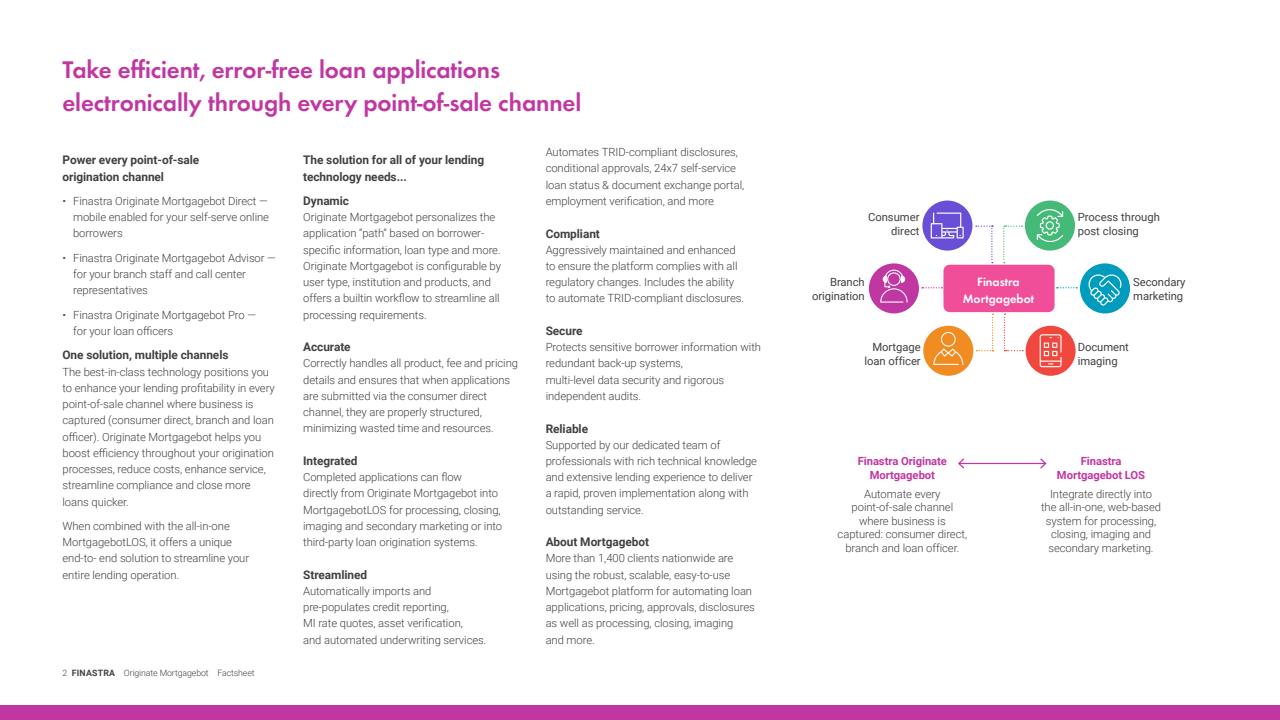
<style>
.page{position:relative;width:1280px;height:720px;background:#fff}
.page>*{position:absolute;margin:0;border:0;box-sizing:border-box;transform-origin:0 0}
.t1{font:600 25px/32.5px "Futura EF";letter-spacing:-.005em;color:#c137a2}
.t2{font:600 12.5px/16.2px "Futura EF";color:#fff;text-align:center}
.t3{font:700 11.88px/16.2px "Roboto";letter-spacing:-.005em;color:#414141}
.t4{font:300 11.25px/16.2px "Roboto";letter-spacing:-.005em;color:#414141}
.t5{font:11.25px/13.5px "Roboto";letter-spacing:-.005em;color:#414141;text-align:right}
.t6{font:700 11.25px/13.5px "Roboto";letter-spacing:-.005em;color:#c137a2;text-align:center}
.t7{font:300 8.75px "Roboto";letter-spacing:-.01em;color:#414141}
.s1{font-weight:700}
</style>
<div class="page">
<div style="left:0;top:705px;width:1280px;height:15px;background:#c137a2"></div>
<div style="left:869px;top:263px;width:50px;height:50px;background:#c137a2;border-radius:50%"></div>
<svg style="left:880px;top:270px;width:28px;height:33px"></svg>
<div style="left:923px;top:326px;width:50px;height:50px;background:#f08c22;border-radius:50%"></div>
<svg style="left:933px;top:332px;width:30px;height:33px"></svg>
<div style="left:922px;top:201px;width:50px;height:50px;background:#694ed6;border-radius:50%"></div>
<svg style="left:931px;top:213px;width:33px;height:25px"></svg>
<div style="left:1080px;top:263px;width:50px;height:50px;background:#009cbd;border-radius:50%"></div>
<svg style="left:1088px;top:274px;width:34px;height:32px"></svg>
<div style="left:1025px;top:201px;width:50px;height:50px;background:#44b978;border-radius:50%"></div>
<svg style="left:1037px;top:209px;width:26px;height:33px"></svg>
<div style="left:1026px;top:326px;width:50px;height:50px;background:#f0483e;border-radius:50%"></div>
<svg style="left:1040px;top:334px;width:22px;height:33px"></svg>
<div style="left:943px;top:265px;width:112px;height:47px;background:#f04e98;border-radius:6px"></div>
<svg style="left:976px;top:226px;width:17px;height:37px"></svg>
<svg style="left:977px;top:314px;width:17px;height:37px"></svg>
<svg style="left:1003px;top:226px;width:20px;height:37px"></svg>
<svg style="left:1004px;top:314px;width:19px;height:37px"></svg>
<svg style="left:922px;top:287px;width:20px;height:1px"></svg>
<svg style="left:1057px;top:287px;width:20px;height:1px"></svg>
<hr style="left:959px;top:463px;width:87px;height:1px;background:#c137a2">
<svg style="left:958px;top:458px;width:8px;height:11px"></svg>
<svg style="left:1039px;top:458px;width:8px;height:11px"></svg>
<h1 class="t1" style="left:62px;top:53px;width:520px">Take efficient, error-free loan applications electronically through every point-of-sale channel</h1>
<p class="t3" style="left:62px;top:152px;width:138px">Power every point-of-sale origination channel</p>
<p class="t4" style="left:73px;top:192px;width:197px;text-align:justify;text-indent:-11px">• Finastra Originate Mortgagebot Direct — mobile enabled for your self-serve online borrowers</p>
<p class="t4" style="left:73px;top:249px;width:204px;text-indent:-11px">• Finastra Originate Mortgagebot Advisor — for your branch staff and call center representatives</p>
<p class="t4" style="left:73px;top:306px;width:184px;text-indent:-11px">• Finastra Originate Mortgagebot Pro — for your loan officers</p>
<p class="t3" style="left:62px;top:347px;width:168px">One solution, multiple channels</p>
<p class="t4" style="left:63px;top:363px;width:214px">The best-in-class technology positions you to enhance your lending profitability in every point-of-sale channel where business is captured (consumer direct, branch and loan officer). Originate Mortgagebot helps you boost efficiency throughout your origination processes, reduce costs, enhance service, streamline compliance and close more loans quicker.</p>
<p class="t4" style="left:63px;top:517px;width:188px">When combined with the all-in-one MortgagebotLOS, it offers a unique end-to- end solution to streamline your entire lending operation.</p>
<p class="t7" style="left:62px;top:667px;width:194px">2 <span class="s1">FINASTRA</span> Originate Mortgagebot Factsheet</p>
<p class="t3" style="left:303px;top:152px;width:183px">The solution for all of your lending technology needs...</p>
<p class="t3" style="left:303px;top:192px;width:47px">Dynamic</p>
<p class="t4" style="left:303px;top:209px;width:199px">Originate Mortgagebot personalizes the application “path” based on borrower&shy;specific information, loan type and more.<br>Originate Mortgagebot is configurable by user type, institution and products, and offers a builtin workflow to streamline all processing requirements.</p>
<p class="t3" style="left:303px;top:338px;width:49px">Accurate</p>
<p class="t4" style="left:303px;top:355px;width:216px">Correctly handles all product, fee and pricing details and ensures that when applications are submitted via the consumer direct channel, they are properly structured, minimizing wasted time and resources.</p>
<p class="t3" style="left:303px;top:452px;width:56px">Integrated</p>
<p class="t4" style="left:303px;top:469px;width:201px">Completed applications can flow<br>directly from Originate Mortgagebot into MortgagebotLOS for processing, closing, imaging and secondary marketing or into third-party loan origination systems.</p>
<p class="t3" style="left:303px;top:566px;width:66px">Streamlined</p>
<p class="t4" style="left:303px;top:582px;width:185px">Automatically imports and pre‑populates credit reporting,<br>MI rate quotes, asset verification,<br>and automated underwriting services.</p>
<p class="t4" style="left:546px;top:144px;width:200px">Automates TRID‑compliant disclosures, conditional approvals, 24x7 self-service loan status &amp; document exchange portal, employment verification, and more</p>
<p class="t3" style="left:546px;top:225px;width:56px">Compliant</p>
<p class="t4" style="left:546px;top:241px;width:200px">Aggressively maintained and enhanced to ensure the platform complies with all regulatory changes. Includes the ability to automate TRID-compliant disclosures.</p>
<p class="t3" style="left:546px;top:322px;width:38px">Secure</p>
<p class="t4" style="left:546px;top:339px;width:217px">Protects sensitive borrower information with redundant back-up systems,<br>multi-level data security and rigorous independent audits.</p>
<p class="t3" style="left:546px;top:420px;width:44px">Reliable</p>
<p class="t4" style="left:546px;top:436px;width:213px">Supported by our dedicated team of professionals with rich technical knowledge and extensive lending experience to deliver a rapid, proven implementation along with outstanding service.</p>
<p class="t3" style="left:546px;top:533px;width:105px">About Mortgagebot</p>
<p class="t4" style="left:546px;top:550px;width:211px">More than 1,400 clients nationwide are using the robust, scalable, easy-to-use Mortgagebot platform for automating loan applications, pricing, approvals, disclosures as well as processing, closing, imaging<br>and more.</p>
<p class="t5" style="left:868px;top:210px;width:53px">Consumer direct</p>
<p class="t5" style="left:1078px;top:210px;width:84px;text-align:left">Process through post closing</p>
<p class="t2" style="left:963px;top:274px;width:73px">Finastra<br>Mortgagebot</p>
<p class="t5" style="left:812px;top:275px;width:54px">Branch origination</p>
<p class="t5" style="left:1133px;top:275px;width:54px;text-align:left">Secondary marketing</p>
<p class="t5" style="left:864px;top:340px;width:58px">Mortgage loan officer</p>
<p class="t5" style="left:1078px;top:340px;width:53px;text-align:left">Document imaging</p>
<p class="t6" style="left:858px;top:454px;width:91px">Finastra Originate<br>Mortgagebot</p>
<p class="t4" style="left:838px;top:486px;width:131px;line-height:13.5px;text-align:center">Automate every point-of-sale channel where business is captured: consumer direct, branch and loan officer.</p>
<p class="t4" style="left:1041px;top:486px;width:122px;line-height:13.5px;text-align:center">Integrate directly into the all-in-one, web-based system for processing, closing, imaging and secondary marketing.</p>
<p class="t6" style="left:1057px;top:454px;width:90px">Finastra<br>Mortgagebot LOS</p>
</div>
